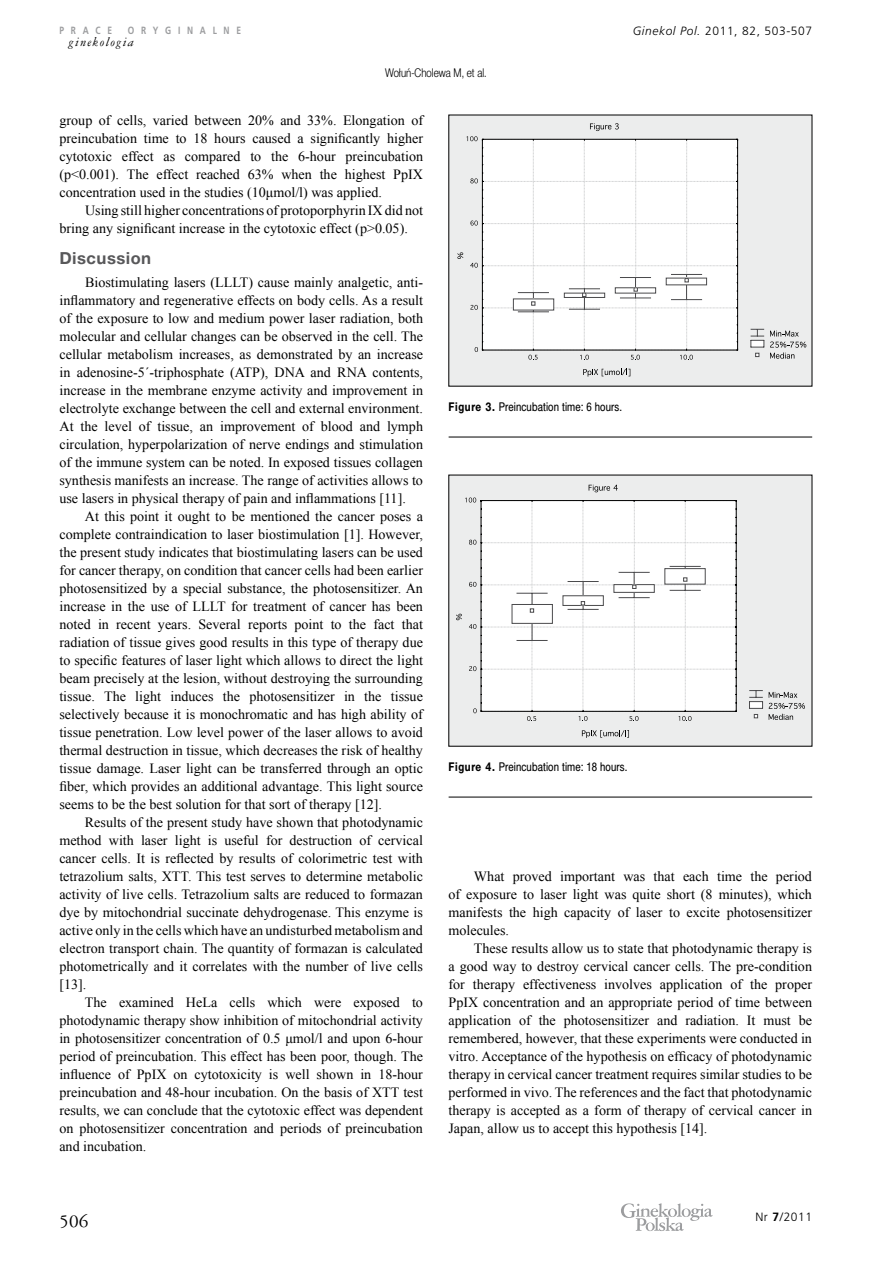
<style>
.page{position:relative;width:893px;height:1263px;background:#fff}
.page>*{position:absolute;margin:0;border:0;box-sizing:border-box;transform-origin:0 0}
.t1{font:19.5px "American Garamond PL";color:#000}
.t2{font:700 16.5px "Switzer EFN";letter-spacing:.025em;color:#58585a}
.t3{font:14.1px "Times New Roman";color:#000}
.t4{font:italic 13.5px "American Garamond PL";letter-spacing:.1em;color:#000}
.t5{font:12px "Switzer Cnd EFN";letter-spacing:.01em;color:#000}
.t6{font:300 12px "Pfrutiger";letter-spacing:.05em;color:#000}
.t7{font:12px "Switzer Cnd EFN Light";color:#000}
.t8{font:700 10.5px "Pfrutiger";letter-spacing:.8em;color:#9c9d9f;scale:.8 1}
.s1{font-style:italic}
.s2{font-weight:700}
</style>
<div class="page">
<svg style="left:621px;top:1203px;width:92px;height:28px"></svg>
<div style="left:449px;top:478px;width:358px;height:264px;background:#eceded"></div>
<svg style="left:749px;top:690px;width:14px;height:28px"></svg>
<svg style="left:769px;top:692px;width:36px;height:28px"></svg>
<svg style="left:582px;top:730px;width:47px;height:8px"></svg>
<svg style="left:456px;top:485px;width:281px;height:236px"></svg>
<hr style="left:449px;top:797px;width:363px;height:1px;background:#000">
<div style="left:449px;top:117px;width:360px;height:264px;background:#eceded"></div>
<svg style="left:751px;top:329px;width:55px;height:30px"></svg>
<svg style="left:583px;top:369px;width:47px;height:8px"></svg>
<svg style="left:457px;top:123px;width:281px;height:237px"></svg>
<hr style="left:449px;top:437px;width:363px;height:1px;background:#000">
<p class="t8" style="left:60px;top:24px;width:67px">PRACE</p>
<p class="t8" style="left:128px;top:24px;width:143px">ORYGINALNE</p>
<p class="t4" style="left:69px;top:34px;width:67px">ginekologia</p>
<p class="t6" style="left:633px;top:24px;width:181px"><span class="s1">Ginekol Pol.</span> 2011, 82, 503-507</p>
<p class="t7" style="left:385px;top:65px;width:103px">Wołuń-Cholewa M, et al.</p>
<p class="t3" style="left:60px;top:110px;width:365px">group of cells, varied between 20% and 33%. Elongation of</p>
<p class="t3" style="left:60px;top:128px;width:365px">preincubation time to 18 hours caused a significantly higher</p>
<p class="t3" style="left:60px;top:146px;width:365px">cytotoxic effect as compared to the 6-hour preincubation</p>
<p class="t3" style="left:60px;top:164px;width:365px">(p&lt;0.001). The effect reached 63% when the highest PpIX</p>
<p class="t3" style="left:59px;top:182px;width:324px">concentration used in the studies (10μmol/l) was applied.</p>
<p class="t3" style="left:85px;top:200px;width:340px">Using still higher concentrations of protoporphyrin IX did not</p>
<p class="t3" style="left:59px;top:218px;width:350px">bring any significant increase in the cytotoxic effect (p&gt;0.05).</p>
<p class="t2" style="left:60px;top:249px;width:93px">Discussion</p>
<p class="t3" style="left:85px;top:272px;width:340px">Biostimulating lasers (LLLT) cause mainly analgetic, anti-</p>
<p class="t3" style="left:60px;top:290px;width:365px">inflammatory and regenerative effects on body cells. As a result</p>
<p class="t3" style="left:60px;top:308px;width:365px">of the exposure to low and medium power laser radiation, both</p>
<p class="t3" style="left:60px;top:326px;width:365px">molecular and cellular changes can be observed in the cell. The</p>
<p class="t3" style="left:60px;top:344px;width:365px">cellular metabolism increases, as demonstrated by an increase</p>
<p class="t3" style="left:60px;top:362px;width:365px">in adenosine-5´-triphosphate (ATP), DNA and RNA contents,</p>
<p class="t3" style="left:59px;top:380px;width:365px">increase in the membrane enzyme activity and improvement in</p>
<p class="t3" style="left:59px;top:398px;width:365px">electrolyte exchange between the cell and external environment.</p>
<p class="t3" style="left:59px;top:416px;width:365px">At the level of tissue, an improvement of blood and lymph</p>
<p class="t3" style="left:59px;top:434px;width:365px">circulation, hyperpolarization of nerve endings and stimulation</p>
<p class="t3" style="left:59px;top:452px;width:365px">of the immune system can be noted. In exposed tissues collagen</p>
<p class="t3" style="left:59px;top:470px;width:365px">synthesis manifests an increase. The range of activities allows to</p>
<p class="t3" style="left:59px;top:488px;width:348px">use lasers in physical therapy of pain and inflammations [11].</p>
<p class="t3" style="left:85px;top:506px;width:340px">At this point it ought to be mentioned the cancer poses a</p>
<p class="t3" style="left:59px;top:524px;width:365px">complete contraindication to laser biostimulation [1]. However,</p>
<p class="t3" style="left:59px;top:542px;width:365px">the present study indicates that biostimulating lasers can be used</p>
<p class="t3" style="left:59px;top:560px;width:365px">for cancer therapy, on condition that cancer cells had been earlier</p>
<p class="t3" style="left:59px;top:578px;width:365px">photosensitized by a special substance, the photosensitizer. An</p>
<p class="t3" style="left:59px;top:596px;width:365px">increase in the use of LLLT for treatment of cancer has been</p>
<p class="t3" style="left:59px;top:614px;width:365px">noted in recent years. Several reports point to the fact that</p>
<p class="t3" style="left:59px;top:632px;width:365px">radiation of tissue gives good results in this type of therapy due</p>
<p class="t3" style="left:59px;top:651px;width:365px">to specific features of laser light which allows to direct the light</p>
<p class="t3" style="left:59px;top:669px;width:365px">beam precisely at the lesion, without destroying the surrounding</p>
<p class="t3" style="left:59px;top:687px;width:365px">tissue. The light induces the photosensitizer in the tissue</p>
<p class="t3" style="left:59px;top:705px;width:365px">selectively because it is monochromatic and has high ability of</p>
<p class="t3" style="left:59px;top:723px;width:365px">tissue penetration. Low level power of the laser allows to avoid</p>
<p class="t3" style="left:59px;top:741px;width:365px">thermal destruction in tissue, which decreases the risk of healthy</p>
<p class="t3" style="left:59px;top:759px;width:365px">tissue damage. Laser light can be transferred through an optic</p>
<p class="t3" style="left:59px;top:777px;width:365px">fiber, which provides an additional advantage. This light source</p>
<p class="t3" style="left:59px;top:795px;width:324px">seems to be the best solution for that sort of therapy [12].</p>
<p class="t3" style="left:85px;top:813px;width:340px">Results of the present study have shown that photodynamic</p>
<p class="t3" style="left:59px;top:831px;width:365px">method with laser light is useful for destruction of cervical</p>
<p class="t3" style="left:59px;top:849px;width:365px">cancer cells. It is reflected by results of colorimetric test with</p>
<p class="t3" style="left:59px;top:867px;width:365px">tetrazolium salts, XTT. This test serves to determine metabolic</p>
<p class="t3" style="left:59px;top:885px;width:365px">activity of live cells. Tetrazolium salts are reduced to formazan</p>
<p class="t3" style="left:59px;top:903px;width:365px">dye by mitochondrial succinate dehydrogenase. This enzyme is</p>
<p class="t3" style="left:59px;top:921px;width:365px">active only in the cells which have an undisturbed metabolism and</p>
<p class="t3" style="left:59px;top:939px;width:365px">electron transport chain. The quantity of formazan is calculated</p>
<p class="t3" style="left:59px;top:957px;width:365px">photometrically and it correlates with the number of live cells</p>
<p class="t3" style="left:59px;top:975px;width:29px">[13].</p>
<p class="t3" style="left:85px;top:993px;width:340px">The examined HeLa cells which were exposed to</p>
<p class="t3" style="left:59px;top:1011px;width:365px">photodynamic therapy show inhibition of mitochondrial activity</p>
<p class="t3" style="left:59px;top:1029px;width:365px">in photosensitizer concentration of 0.5 μmol/l and upon 6-hour</p>
<p class="t3" style="left:59px;top:1047px;width:365px">period of preincubation. This effect has been poor, though. The</p>
<p class="t3" style="left:59px;top:1065px;width:365px">influence of PpIX on cytotoxicity is well shown in 18-hour</p>
<p class="t3" style="left:59px;top:1083px;width:365px">preincubation and 48-hour incubation. On the basis of XTT test</p>
<p class="t3" style="left:59px;top:1101px;width:365px">results, we can conclude that the cytotoxic effect was dependent</p>
<p class="t3" style="left:59px;top:1119px;width:365px">on photosensitizer concentration and periods of preincubation</p>
<p class="t3" style="left:59px;top:1137px;width:88px">and incubation.</p>
<p class="t5" style="left:449px;top:399px;width:175px"><span class="s2">Figure 3.</span> Preincubation time: 6 hours.</p>
<p class="t5" style="left:449px;top:759px;width:180px"><span class="s2">Figure 4.</span> Preincubation time: 18 hours.</p>
<p class="t3" style="left:474px;top:866px;width:340px">What proved important was that each time the period</p>
<p class="t3" style="left:448px;top:884px;width:365px">of exposure to laser light was quite short (8 minutes), which</p>
<p class="t3" style="left:448px;top:902px;width:365px">manifests the high capacity of laser to excite photosensitizer</p>
<p class="t3" style="left:448px;top:920px;width:62px">molecules.</p>
<p class="t3" style="left:474px;top:938px;width:340px">These results allow us to state that photodynamic therapy is</p>
<p class="t3" style="left:448px;top:956px;width:365px">a good way to destroy cervical cancer cells. The pre-condition</p>
<p class="t3" style="left:448px;top:974px;width:365px">for therapy effectiveness involves application of the proper</p>
<p class="t3" style="left:448px;top:992px;width:365px">PpIX concentration and an appropriate period of time between</p>
<p class="t3" style="left:448px;top:1010px;width:365px">application of the photosensitizer and radiation. It must be</p>
<p class="t3" style="left:448px;top:1028px;width:365px">remembered, however, that these experiments were conducted in</p>
<p class="t3" style="left:448px;top:1046px;width:365px">vitro. Acceptance of the hypothesis on efficacy of photodynamic</p>
<p class="t3" style="left:448px;top:1064px;width:365px">therapy in cervical cancer treatment requires similar studies to be</p>
<p class="t3" style="left:448px;top:1082px;width:365px">performed in vivo. The references and the fact that photodynamic</p>
<p class="t3" style="left:448px;top:1100px;width:365px">therapy is accepted as a form of therapy of cervical cancer in</p>
<p class="t3" style="left:448px;top:1118px;width:260px">Japan, allow us to accept this hypothesis [14].</p>
<p class="t1" style="left:60px;top:1209px;width:30px">506</p>
<p class="t6" style="left:755px;top:1211px;width:58px">Nr <span class="s2">7</span>/2011</p>
</div>
